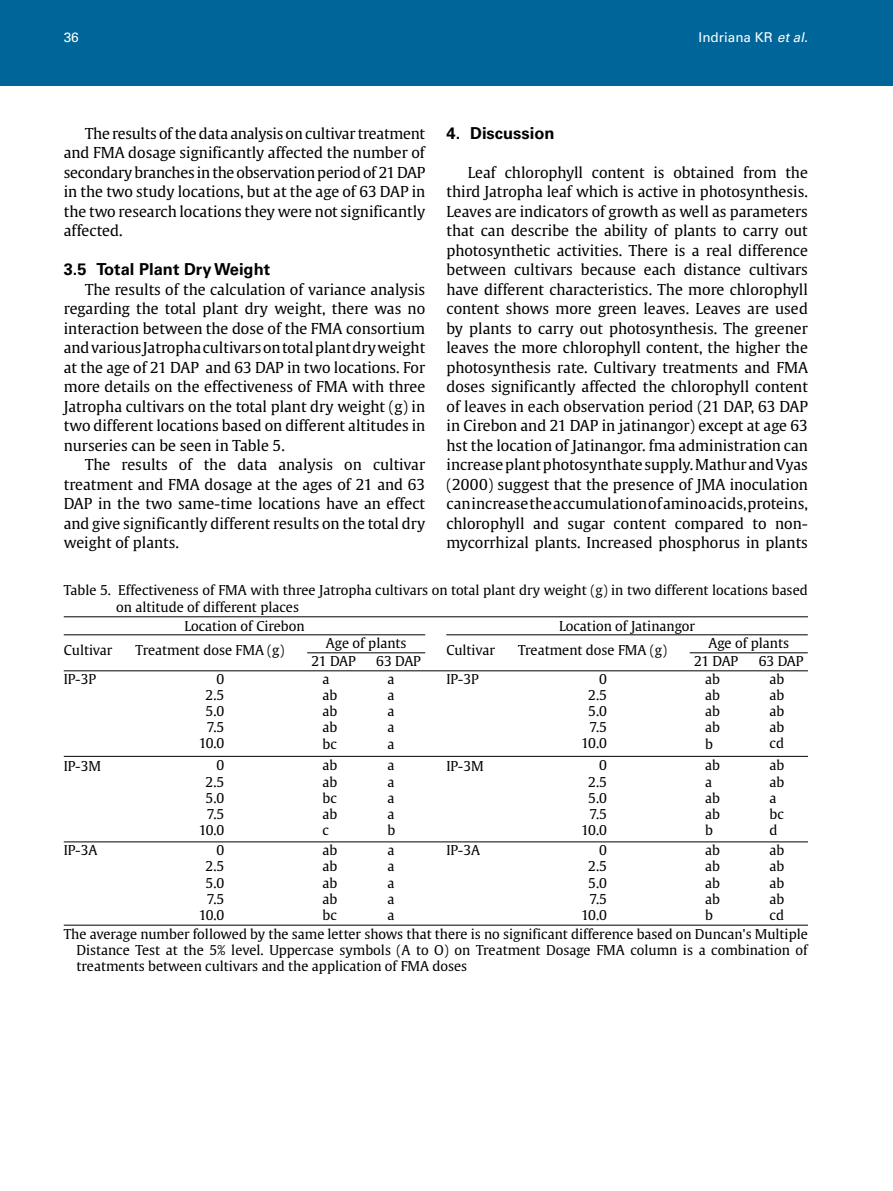
<style>
.page{position:relative;width:893px;height:1191px;background:#fff}
.page>*{position:absolute;margin:0;border:0;box-sizing:border-box;transform-origin:0 0}
.t1{font:700 16.5px "Univers LT Std";color:#000}
.t2{font:15px/19.5px "Gulliver";color:#000;text-align:justify}
.t3{font:13.5px/16.2px "Gulliver";color:#000;text-align:justify}
.t4{font:13.5px "Univers LT Std";color:#fff}
.s1{font-style:italic}
</style>
<div class="page">
<hr style="left:64px;top:616px;width:744px;height:1px;background:#000">
<hr style="left:64px;top:634px;width:361px;height:1px;background:#000">
<hr style="left:446px;top:634px;width:362px;height:1px;background:#000">
<hr style="left:307px;top:652px;width:118px;height:1px;background:#000">
<hr style="left:690px;top:652px;width:118px;height:1px;background:#000">
<hr style="left:64px;top:670px;width:744px;height:1px;background:#000">
<hr style="left:64px;top:756px;width:744px;height:1px;background:#000">
<hr style="left:64px;top:841px;width:744px;height:1px;background:#000">
<hr style="left:64px;top:924px;width:744px;height:1px;background:#000">
<div style="left:0;top:0;width:893px;height:85px;background:#069"></div>
<p class="t4" style="left:64px;top:30px;width:17px">36</p>
<p class="t4" style="left:699px;top:30px;width:114px">Indriana KR <span class="s1">etal.</span></p>
<p class="t2" style="left:64px;top:123px;width:363px;text-indent:21px">The results of the data analysis on cultivar treatment and FMA dosage significantly affected the number of secondary branches in the observation period of 21 DAP in the two study locations, but at the age of 63 DAP in the two research locations they were not significantly affected.</p>
<p class="t1" style="left:64px;top:260px;width:208px">3.5 Total Plant Dry Weight</p>
<p class="t2" style="left:64px;top:279px;width:363px;text-indent:21px">The results of the calculation of variance analysis regarding the total plant dry weight, there was no interaction between the dose of the FMA consortium and various Jatropha cultivars on total plant dry weight at the age of 21 DAP and 63 DAP in two locations. For more details on the effectiveness of FMA with three Jatropha cultivars on the total plant dry weight (g) in two different locations based on different altitudes in nurseries can be seen in Table 5.</p>
<p class="t2" style="left:64px;top:455px;width:363px;text-indent:21px">The results of the data analysis on cultivar treatment and FMA dosage at the ages of 21 and 63<br>DAP in the two same-time locations have an effect and give significantly different results on the total dry weight of plants.</p>
<p class="t1" style="left:446px;top:123px;width:109px">4. Discussion</p>
<p class="t2" style="left:446px;top:162px;width:363px;text-indent:21px">Leaf chlorophyll content is obtained from the third Jatropha leaf which is active in photosynthesis.<br>Leaves are indicators of growth as well as parameters that can describe the ability of plants to carry out photosynthetic activities. There is a real difference between cultivars because each distance cultivars have different characteristics. The more chlorophyll content shows more green leaves. Leaves are used by plants to carry out photosynthesis. The greener leaves the more chlorophyll content, the higher the photosynthesis rate. Cultivary treatments and FMA doses significantly affected the chlorophyll content of leaves in each observation period (21 DAP, 63 DAP in Cirebon and 21 DAP in jatinangor) except at age 63 hst the location of Jatinangor. fma administration can increase plant photosynthate supply. Mathur and Vyas (2000) suggest that the presence of JMA inoculation can increase the accumulation of amino acids, proteins, chlorophyll and sugar content compared to non&shy;mycorrhizal plants. Increased phosphorus in plants</p>
<p class="t3" style="left:116px;top:582px;width:693px;text-indent:-53px">Table 5. Effectiveness of FMA with three Jatropha cultivars on total plant dry weight (g) in two different locations based on altitude of different places</p>
<p class="t3" style="left:64px;top:635px;width:50px;line-height:28.8px">Cultivar<br>IP-3P</p>
<p class="t3" style="left:64px;top:757px;width:39px">IP-3M</p>
<p class="t3" style="left:64px;top:842px;width:35px">IP-3A</p>
<p class="t3" style="left:184px;top:618px;width:122px">Location of Cirebon</p>
<p class="t3" style="left:559px;top:618px;width:137px">Location of Jatinangor</p>
<p class="t3" style="left:446px;top:635px;width:50px;line-height:28.8px">Cultivar<br>IP-3P</p>
<p class="t3" style="left:326px;top:634px;width:82px">Age of plants</p>
<p class="t3" style="left:708px;top:634px;width:82px">Age of plants</p>
<p class="t3" style="left:323px;top:651px;width:35px;line-height:18px;text-indent:-11px">21 DAP a</p>
<p class="t3" style="left:323px;top:687px;width:16px">ab ab ab bc</p>
<p class="t3" style="left:323px;top:757px;width:16px">ab ab bc ab c</p>
<p class="t3" style="left:323px;top:842px;width:16px">ab ab ab ab bc</p>
<p class="t3" style="left:217px;top:635px;width:69px;line-height:28.8px;text-indent:-81px">Treatment dose FMA (g)<br>0</p>
<p class="t3" style="left:199px;top:687px;width:27px;text-align:right">2.5<br>5.0<br>7.5<br>10.0</p>
<p class="t3" style="left:518px;top:642px;width:151px">Treatment dose FMA (g)</p>
<p class="t3" style="left:759px;top:651px;width:46px;line-height:18px;text-align:center">63 DAP ab</p>
<p class="t3" style="left:770px;top:687px;width:16px">ab ab ab cd</p>
<p class="t3" style="left:770px;top:757px;width:16px;text-align:left">ab ab a bc d</p>
<p class="t3" style="left:770px;top:842px;width:16px">ab ab ab ab cd</p>
<p class="t3" style="left:387px;top:651px;width:35px;line-height:18px;text-indent:-11px">63 DAP a</p>
<p class="t3" style="left:387px;top:687px;width:8px">a a a a</p>
<p class="t3" style="left:387px;top:757px;width:9px">a a a a b</p>
<p class="t3" style="left:387px;top:842px;width:8px">a a a a a</p>
<p class="t3" style="left:694px;top:651px;width:46px;line-height:18px;text-align:center">21 DAP ab</p>
<p class="t3" style="left:705px;top:687px;width:16px">ab ab ab b</p>
<p class="t3" style="left:705px;top:757px;width:16px;text-align:left">ab a ab ab b</p>
<p class="t3" style="left:705px;top:842px;width:16px">ab ab ab ab b</p>
<p class="t3" style="left:581px;top:670px;width:27px;text-align:right">0<br>2.5<br>5.0<br>7.5<br>10.0</p>
<p class="t3" style="left:199px;top:757px;width:27px;text-align:right">0<br>2.5<br>5.0<br>7.5<br>10.0</p>
<p class="t3" style="left:581px;top:757px;width:27px;text-align:right">0<br>2.5<br>5.0<br>7.5<br>10.0</p>
<p class="t3" style="left:199px;top:842px;width:27px;text-align:right">0<br>2.5<br>5.0<br>7.5<br>10.0</p>
<p class="t3" style="left:581px;top:842px;width:27px;text-align:right">0<br>2.5<br>5.0<br>7.5<br>10.0</p>
<p class="t3" style="left:446px;top:757px;width:39px">IP-3M</p>
<p class="t3" style="left:446px;top:842px;width:35px">IP-3A</p>
<p class="t3" style="left:77px;top:925px;width:733px;text-indent:-13px">The average number followed by the same letter shows that there is no significant difference based on Duncan's Multiple Distance Test at the 5% level. Uppercase symbols (A to O) on Treatment Dosage FMA column is a combination of treatments between cultivars and the application of FMA doses</p>
</div>
